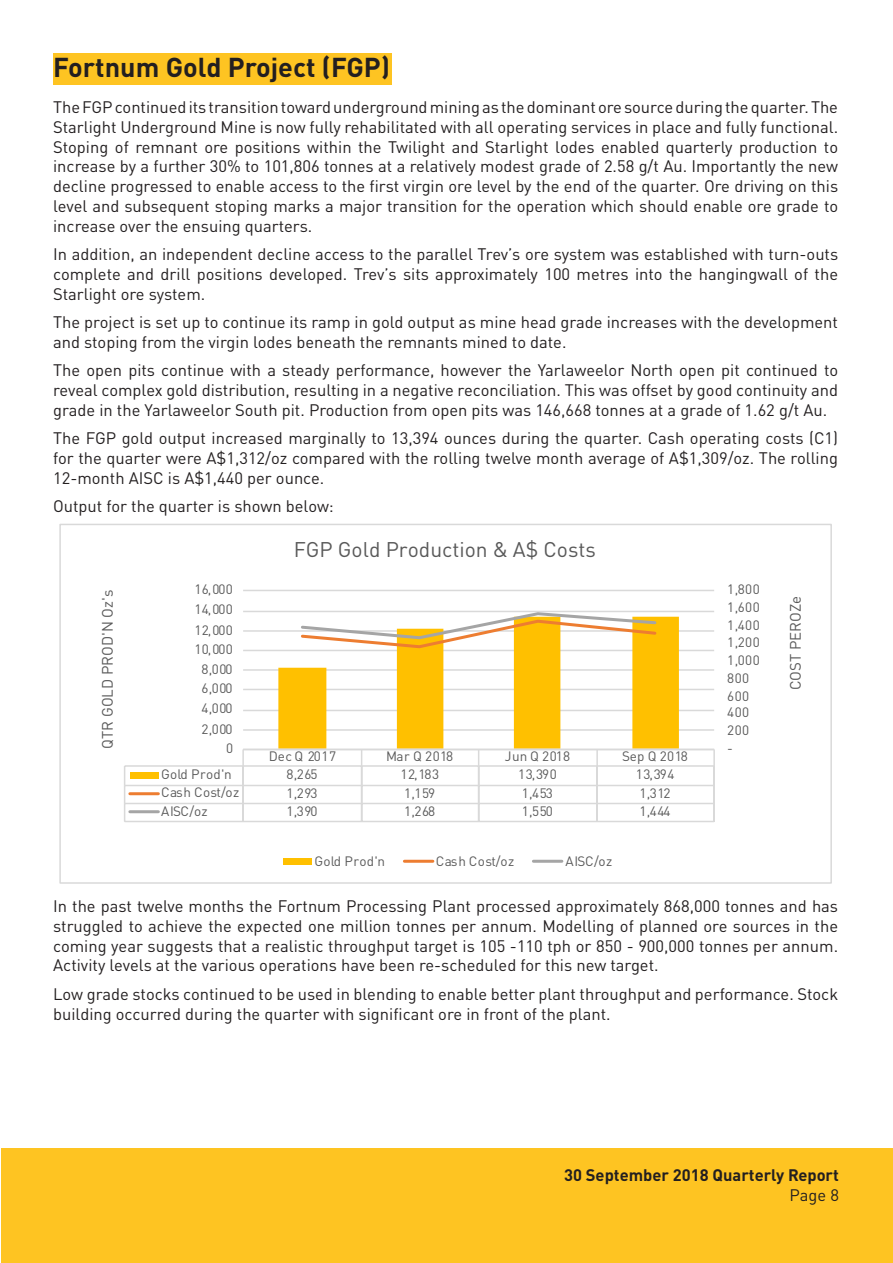
<style>
.page{position:relative;width:893px;height:1263px;background:#fff}
.page>*{position:absolute;margin:0;border:0;box-sizing:border-box;transform-origin:0 0}
.Heading_1{font:700 27px "DIN Pro";color:#231f20}
.t1{font:21px "DIN Pro";color:#595959}
.t2{font:16.5px/19.8px "DIN Pro";color:#231f20;text-align:justify}
.t3{font:700 16.5px "DIN Pro";color:#231f20}
.t4{font:15px "DIN Pro";color:#595959}
.t5{font:13.5px "DIN Pro";letter-spacing:.035em;color:#595959}
</style>
<div class="page">
<div style="left:2px;top:1148px;width:891px;height:115px;background:#fec422"></div>
<div style="left:53px;top:54px;width:339px;height:31px;background:#fec422"></div>
<hr style="left:243px;top:729px;width:471px;height:2px;background:#d9d9d9">
<hr style="left:243px;top:710px;width:471px;height:1px;background:#d9d9d9">
<hr style="left:243px;top:689px;width:471px;height:1px;background:#d9d9d9">
<hr style="left:243px;top:669px;width:471px;height:2px;background:#d9d9d9">
<hr style="left:243px;top:650px;width:471px;height:1px;background:#d9d9d9">
<hr style="left:243px;top:630px;width:471px;height:2px;background:#d9d9d9">
<hr style="left:243px;top:611px;width:471px;height:1px;background:#d9d9d9">
<hr style="left:243px;top:590px;width:471px;height:1px;background:#d9d9d9">
<svg style="left:278px;top:617px;width:401px;height:132px"></svg>
<hr style="left:243px;top:749px;width:471px;height:1px;background:#d9d9d9">
<hr style="left:125px;top:765px;width:589px;height:2px;background:#d9d9d9">
<div style="left:130px;top:773px;width:28px;height:6px;background:#ffc000"></div>
<hr style="left:125px;top:785px;width:589px;height:1px;background:#d9d9d9">
<hr style="left:130px;top:792px;width:28px;height:3px;background:#ed7d31">
<hr style="left:125px;top:803px;width:589px;height:1px;background:#d9d9d9">
<svg style="left:124px;top:766px;width:1px;height:55px"></svg>
<hr style="left:125px;top:821px;width:589px;height:1px;background:#d9d9d9">
<svg style="left:242px;top:749px;width:2px;height:72px"></svg>
<svg style="left:361px;top:750px;width:1px;height:71px"></svg>
<svg style="left:478px;top:750px;width:1px;height:71px"></svg>
<svg style="left:596px;top:750px;width:2px;height:71px"></svg>
<svg style="left:713px;top:749px;width:2px;height:72px"></svg>
<hr style="left:130px;top:810px;width:28px;height:3px;background:#a5a5a5">
<svg style="left:299px;top:612px;width:359px;height:38px"></svg>
<div style="left:283px;top:858px;width:28px;height:6px;background:#ffc000"></div>
<hr style="left:404px;top:860px;width:29px;height:3px;background:#ed7d31">
<hr style="left:533px;top:860px;width:29px;height:3px;background:#a5a5a5">
<div style="left:59px;top:524px;width:773px;height:360px;border:2px solid #d9d9d9"></div>
<p class="Heading_1" style="left:53px;top:46px;width:338px">Fortnum Gold Project (FGP)</p>
<p class="t2" style="left:53px;top:96px;width:787px">The FGP continued its transition toward underground mining as the dominant ore source during the quarter. The Starlight Underground Mine is now fully rehabilitated with all operating services in place and fully functional.<br>Stoping of remnant ore positions within the Twilight and Starlight lodes enabled quarterly production to increase by a further 30% to 101,806 tonnes at a relatively modest grade of 2.58 g/t Au. Importantly the new decline progressed to enable access to the first virgin ore level by the end of the quarter. Ore driving on this level and subsequent stoping marks a major transition for the operation which should enable ore grade to increase over the ensuing quarters.</p>
<p class="t2" style="left:53px;top:243px;width:787px">In addition, an independent decline access to the parallel Trev’s ore system was established with turn-outs complete and drill positions developed. Trev’s sits approximately 100 metres into the hangingwall of the Starlight ore system.</p>
<p class="t2" style="left:53px;top:311px;width:786px">The project is set up to continue its ramp in gold output as mine head grade increases with the development and stoping from the virgin lodes beneath the remnants mined to date.</p>
<p class="t2" style="left:53px;top:359px;width:786px">The open pits continue with a steady performance, however the Yarlaweelor North open pit continued to reveal complex gold distribution, resulting in a negative reconciliation. This was offset by good continuity and grade in the Yarlaweelor South pit. Production from open pits was 146,668 tonnes at a grade of 1.62 g/t Au.</p>
<p class="t2" style="left:53px;top:427px;width:786px">The FGP gold output increased marginally to 13,394 ounces during the quarter. Cash operating costs (C1) for the quarter were A$1,312/oz compared with the rolling twelve month average of A$1,309/oz. The rolling 12-month AISC is A$1,440 per ounce.</p>
<p class="t2" style="left:53px;top:495px;width:282px">Output for the quarter is shown below:</p>
<p class="t4" style="left:96px;top:749px;width:161px;rotate:-90deg">QTR GOLD PROD'N Oz's</p>
<p class="t5" style="left:194px;top:579px;width:40px">16,000</p>
<p class="t5" style="left:194px;top:599px;width:40px">14,000</p>
<p class="t5" style="left:194px;top:620px;width:40px">12,000</p>
<p class="t5" style="left:194px;top:639px;width:40px">10,000</p>
<p class="t5" style="left:201px;top:659px;width:33px">8,000</p>
<p class="t5" style="left:201px;top:678px;width:33px">6,000</p>
<p class="t5" style="left:201px;top:698px;width:33px">4,000</p>
<p class="t5" style="left:201px;top:719px;width:33px">2,000</p>
<p class="t5" style="left:226px;top:738px;width:9px">0</p>
<p class="t1" style="left:294px;top:533px;width:304px">FGP Gold Production &amp; A$ Costs</p>
<p class="t5" style="left:269px;top:745px;width:69px">Dec Q 2017</p>
<p class="t5" style="left:386px;top:745px;width:69px">Mar Q 2018</p>
<p class="t5" style="left:505px;top:745px;width:67px">Jun Q 2018</p>
<p class="t5" style="left:622px;top:745px;width:67px">Sep Q 2018</p>
<p class="t5" style="left:161px;top:763px;width:72px">Gold Prod'n</p>
<p class="t5" style="left:286px;top:763px;width:33px">8,265</p>
<p class="t5" style="left:400px;top:763px;width:40px">12,183</p>
<p class="t5" style="left:518px;top:763px;width:40px">13,390</p>
<p class="t5" style="left:636px;top:763px;width:40px">13,394</p>
<p class="t5" style="left:161px;top:781px;width:80px">Cash Cost/oz</p>
<p class="t5" style="left:286px;top:783px;width:33px">1,293</p>
<p class="t5" style="left:404px;top:783px;width:33px">1,159</p>
<p class="t5" style="left:522px;top:783px;width:33px">1,453</p>
<p class="t5" style="left:639px;top:783px;width:33px">1,312</p>
<p class="t5" style="left:161px;top:801px;width:48px">AISC/oz</p>
<p class="t5" style="left:286px;top:801px;width:33px">1,390</p>
<p class="t5" style="left:404px;top:801px;width:33px">1,268</p>
<p class="t5" style="left:522px;top:801px;width:33px">1,550</p>
<p class="t5" style="left:639px;top:801px;width:33px">1,444</p>
<p class="t5" style="left:727px;top:579px;width:34px">1,800</p>
<p class="t5" style="left:727px;top:597px;width:34px">1,600</p>
<p class="t5" style="left:727px;top:615px;width:34px">1,400</p>
<p class="t5" style="left:727px;top:631px;width:34px">1,200</p>
<p class="t5" style="left:727px;top:649px;width:34px">1,000</p>
<p class="t5" style="left:727px;top:667px;width:24px">800</p>
<p class="t5" style="left:727px;top:685px;width:24px">600</p>
<p class="t5" style="left:727px;top:702px;width:24px">400</p>
<p class="t5" style="left:727px;top:720px;width:24px">200</p>
<p class="t5" style="left:727px;top:738px;width:7px">-</p>
<p class="t4" style="left:784px;top:690px;width:96px;rotate:-90deg">COST PEROZe</p>
<p class="t5" style="left:314px;top:850px;width:72px">Gold Prod'n</p>
<p class="t5" style="left:436px;top:850px;width:80px">Cash Cost/oz</p>
<p class="t5" style="left:566px;top:850px;width:48px">AISC/oz</p>
<p class="t2" style="left:53px;top:895px;width:786px">In the past twelve months the Fortnum Processing Plant processed approximately 868,000 tonnes and has struggled to achieve the expected one million tonnes per annum. Modelling of planned ore sources in the coming year suggests that a realistic throughput target is 105 -110 tph or 850 - 900,000 tonnes per annum.<br>Activity levels at the various operations have been re-scheduled for this new target.</p>
<p class="t2" style="left:53px;top:983px;width:786px">Low grade stocks continued to be used in blending to enable better plant throughput and performance. Stock building occurred during the quarter with significant ore in front of the plant.</p>
<p class="t3" style="left:564px;top:1162px;width:276px">30 September 2018 Quarterly Report</p>
<p class="t2" style="left:790px;top:1184px;width:51px">Page 8</p>
</div>
